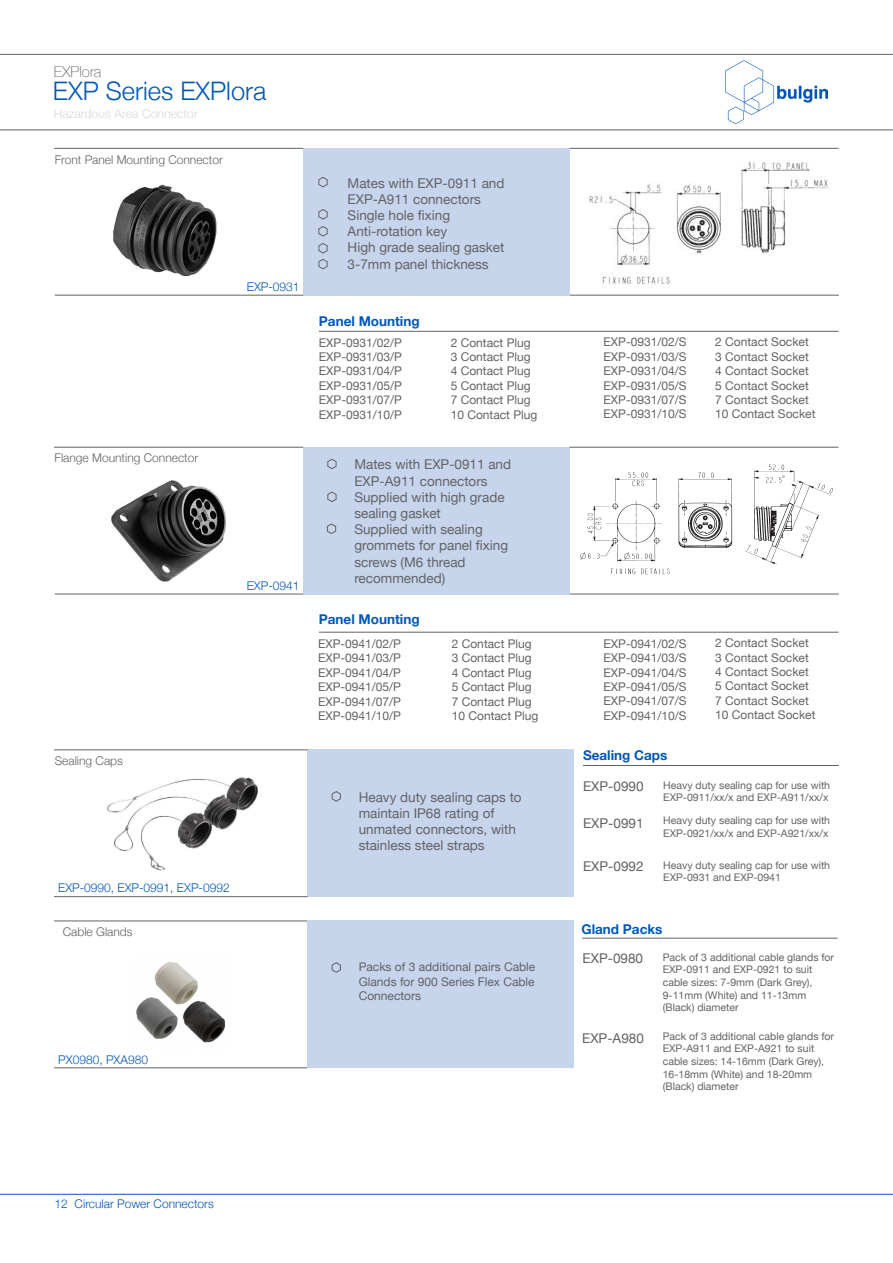
<style>
.page{position:relative;width:893px;height:1263px;background:#fff}
.page>*{position:absolute;margin:0;border:0;box-sizing:border-box;transform-origin:0 0}
.t1{font:300 25.5px "Helvetica Neue";color:#0057b8}
.t2{font:100 15px "Helvetica Neue";color:#636366}
.t3{font:13.5px "Helvetica Neue";color:#636366}
.t4{font:700 13.5px "Helvetica Neue";color:#0057b8}
.t5{font:300 12.3px "Helvetica Neue";color:#d8d9d7}
.t6{font:12px/14.4px "Helvetica Neue";color:#636366;text-align:justify}
.t7{font:300 12px "Helvetica Neue";color:#0057b8}
.t8{font:300 12px "Helvetica Neue";color:#636366}
.t9{font:10.5px/12.6px "Helvetica Neue";color:#636366}
</style>
<div class="page">
<img style="left:726px;top:61px;width:101px;height:63px">
<hr style="left:0;top:54px;width:893px;height:1px;background:#636366">
<hr style="left:0;top:129px;width:893px;height:1px;background:#636366">
<hr style="left:0;top:1194px;width:893px;height:1px;background:#0057b8">
<img style="left:107px;top:777px;width:151px;height:94px">
<img style="left:111px;top:480px;width:115px;height:102px">
<div style="left:303px;top:148px;width:267px;height:148px;background:#c6d4ec"></div>
<img style="left:113px;top:184px;width:104px;height:93px">
<hr style="left:569px;top:148px;width:269px;height:1px;background:#636366">
<hr style="left:55px;top:295px;width:248px;height:1px;background:#636366">
<hr style="left:570px;top:295px;width:269px;height:1px;background:#636366">
<svg style="left:318px;top:177px;width:10px;height:11px"></svg>
<svg style="left:318px;top:209px;width:10px;height:11px"></svg>
<svg style="left:318px;top:226px;width:10px;height:11px"></svg>
<svg style="left:318px;top:243px;width:10px;height:27px"></svg>
<hr style="left:54px;top:148px;width:249px;height:1px;background:#636366">
<div style="left:303px;top:447px;width:267px;height:147px;background:#c6d4ec"></div>
<hr style="left:569px;top:447px;width:269px;height:1px;background:#636366">
<hr style="left:55px;top:594px;width:248px;height:1px;background:#636366">
<hr style="left:570px;top:594px;width:269px;height:1px;background:#636366">
<hr style="left:54px;top:447px;width:249px;height:1px;background:#636366">
<svg style="left:327px;top:458px;width:10px;height:12px"></svg>
<svg style="left:327px;top:491px;width:10px;height:11px"></svg>
<svg style="left:327px;top:523px;width:10px;height:11px"></svg>
<div style="left:307px;top:749px;width:267px;height:148px;background:#c6d4ec"></div>
<hr style="left:54px;top:896px;width:253px;height:1px;background:#636366">
<hr style="left:582px;top:938px;width:256px;height:1px;background:#636366">
<hr style="left:54px;top:749px;width:253px;height:1px;background:#636366">
<svg style="left:331px;top:791px;width:10px;height:11px"></svg>
<hr style="left:583px;top:765px;width:256px;height:1px;background:#636366">
<img style="left:580px;top:464px;width:253px;height:111px">
<img style="left:589px;top:162px;width:239px;height:122px">
<hr style="left:319px;top:331px;width:519px;height:1px;background:#636366">
<hr style="left:319px;top:632px;width:519px;height:1px;background:#636366">
<img style="left:94px;top:921px;width:174px;height:122px">
<hr style="left:54px;top:1067px;width:253px;height:1px;background:#636366">
<hr style="left:54px;top:920px;width:253px;height:1px;background:#636366">
<div style="left:307px;top:921px;width:267px;height:147px;background:#c6d4ec"></div>
<svg style="left:331px;top:962px;width:10px;height:11px"></svg>
<p class="t2" style="left:54px;top:60px;width:49px">EXPlora</p>
<p class="t1" style="left:53px;top:71px;width:215px">EXP Series EXPlora</p>
<p class="t5" style="left:54px;top:104px;width:146px">Hazardous Area Connector</p>
<p class="t8" style="left:55px;top:150px;width:170px">Front Panel Mounting Connector</p>
<p class="t7" style="left:247px;top:277px;width:54px">EXP-0931</p>
<p class="t8" style="left:55px;top:448px;width:145px">Flange Mounting Connector</p>
<p class="t7" style="left:247px;top:576px;width:54px">EXP-0941</p>
<p class="t8" style="left:55px;top:751px;width:70px">Sealing Caps</p>
<p class="t7" style="left:58px;top:878px;width:173px">EXP-0990, EXP-0991, EXP-0992</p>
<p class="t8" style="left:63px;top:922px;width:71px">Cable Glands</p>
<p class="t7" style="left:58px;top:1049px;width:91px">PX0980, PXA980</p>
<p class="t3" style="left:348px;top:173px;width:158px">Mates with EXP-0911 and</p>
<p class="t3" style="left:348px;top:189px;width:135px">EXP-A911 connectors</p>
<p class="t3" style="left:348px;top:205px;width:104px">Single hole fixing</p>
<p class="t3" style="left:348px;top:222px;width:101px">Anti-rotation key</p>
<p class="t3" style="left:348px;top:238px;width:158px">High grade sealing gasket</p>
<p class="t3" style="left:348px;top:254px;width:143px">3-7mm panel thickness</p>
<p class="t4" style="left:319px;top:310px;width:102px">Panel Mounting</p>
<p class="t6" style="left:319px;top:336px;width:84px">EXP-0931/02/P</p>
<p class="t6" style="left:319px;top:350px;width:84px">EXP-0931/03/P</p>
<p class="t6" style="left:319px;top:365px;width:84px">EXP-0931/04/P</p>
<p class="t6" style="left:319px;top:379px;width:84px">EXP-0931/05/P</p>
<p class="t6" style="left:319px;top:393px;width:84px">EXP-0931/07/P</p>
<p class="t6" style="left:319px;top:408px;width:84px">EXP-0931/10/P</p>
<p class="t6" style="left:451px;top:336px;width:82px">2 Contact Plug</p>
<p class="t6" style="left:451px;top:350px;width:82px">3 Contact Plug</p>
<p class="t6" style="left:451px;top:365px;width:82px">4 Contact Plug</p>
<p class="t6" style="left:451px;top:379px;width:82px">5 Contact Plug</p>
<p class="t6" style="left:451px;top:393px;width:82px">7 Contact Plug</p>
<p class="t6" style="left:451px;top:408px;width:88px">10 Contact Plug</p>
<p class="t3" style="left:354px;top:455px;width:158px">Mates with EXP-0911 and</p>
<p class="t3" style="left:354px;top:471px;width:135px">EXP-A911 connectors</p>
<p class="t3" style="left:354px;top:487px;width:152px">Supplied with high grade</p>
<p class="t3" style="left:354px;top:503px;width:88px">sealing gasket</p>
<p class="t3" style="left:354px;top:520px;width:130px">Supplied with sealing</p>
<p class="t3" style="left:354px;top:536px;width:155px">grommets for panel fixing</p>
<p class="t3" style="left:354px;top:552px;width:113px">screws (M6 thread</p>
<p class="t3" style="left:354px;top:568px;width:93px">recommended)</p>
<p class="t4" style="left:319px;top:609px;width:102px">Panel Mounting</p>
<p class="t6" style="left:318px;top:637px;width:84px">EXP-0941/02/P</p>
<p class="t6" style="left:318px;top:652px;width:84px">EXP-0941/03/P</p>
<p class="t6" style="left:318px;top:666px;width:84px">EXP-0941/04/P</p>
<p class="t6" style="left:318px;top:680px;width:84px">EXP-0941/05/P</p>
<p class="t6" style="left:318px;top:695px;width:84px">EXP-0941/07/P</p>
<p class="t6" style="left:318px;top:709px;width:84px">EXP-0941/10/P</p>
<p class="t6" style="left:452px;top:637px;width:82px">2 Contact Plug</p>
<p class="t6" style="left:452px;top:652px;width:82px">3 Contact Plug</p>
<p class="t6" style="left:452px;top:666px;width:82px">4 Contact Plug</p>
<p class="t6" style="left:452px;top:680px;width:82px">5 Contact Plug</p>
<p class="t6" style="left:452px;top:695px;width:82px">7 Contact Plug</p>
<p class="t6" style="left:452px;top:709px;width:88px">10 Contact Plug</p>
<p class="t3" style="left:359px;top:787px;width:165px">Heavy duty sealing caps to</p>
<p class="t3" style="left:359px;top:803px;width:137px">maintain IP68 rating of</p>
<p class="t3" style="left:359px;top:820px;width:159px">unmated connectors, with</p>
<p class="t3" style="left:359px;top:836px;width:128px">stainless steel straps</p>
<p class="t6" style="left:359px;top:961px;width:178px">Packs of 3 additional pairs Cable Glands for 900 Series Flex Cable Connectors</p>
<p class="t7" style="left:55px;top:1194px;width:161px">12 Circular Power Connectors</p>
<p class="t6" style="left:604px;top:335px;width:84px">EXP-0931/02/S</p>
<p class="t6" style="left:604px;top:350px;width:84px">EXP-0931/03/S</p>
<p class="t6" style="left:604px;top:364px;width:84px">EXP-0931/04/S</p>
<p class="t6" style="left:604px;top:379px;width:84px">EXP-0931/05/S</p>
<p class="t6" style="left:604px;top:393px;width:84px">EXP-0931/07/S</p>
<p class="t6" style="left:604px;top:407px;width:84px">EXP-0931/10/S</p>
<p class="t6" style="left:715px;top:335px;width:95px">2 Contact Socket</p>
<p class="t6" style="left:715px;top:350px;width:95px">3 Contact Socket</p>
<p class="t6" style="left:715px;top:364px;width:95px">4 Contact Socket</p>
<p class="t6" style="left:715px;top:379px;width:95px">5 Contact Socket</p>
<p class="t6" style="left:715px;top:393px;width:95px">7 Contact Socket</p>
<p class="t6" style="left:715px;top:407px;width:102px">10 Contact Socket</p>
<p class="t6" style="left:604px;top:637px;width:84px">EXP-0941/02/S</p>
<p class="t6" style="left:604px;top:651px;width:84px">EXP-0941/03/S</p>
<p class="t6" style="left:604px;top:666px;width:84px">EXP-0941/04/S</p>
<p class="t6" style="left:604px;top:680px;width:84px">EXP-0941/05/S</p>
<p class="t6" style="left:604px;top:694px;width:84px">EXP-0941/07/S</p>
<p class="t6" style="left:604px;top:709px;width:84px">EXP-0941/10/S</p>
<p class="t6" style="left:715px;top:636px;width:95px">2 Contact Socket</p>
<p class="t6" style="left:715px;top:651px;width:95px">3 Contact Socket</p>
<p class="t6" style="left:715px;top:665px;width:95px">4 Contact Socket</p>
<p class="t6" style="left:715px;top:680px;width:95px">5 Contact Socket</p>
<p class="t6" style="left:715px;top:694px;width:95px">7 Contact Socket</p>
<p class="t6" style="left:715px;top:708px;width:102px">10 Contact Socket</p>
<p class="t4" style="left:583px;top:745px;width:86px">Sealing Caps</p>
<p class="t3" style="left:583px;top:776px;width:62px">EXP-0990</p>
<p class="t3" style="left:583px;top:814px;width:62px">EXP-0991</p>
<p class="t3" style="left:583px;top:857px;width:62px">EXP-0992</p>
<p class="t9" style="left:663px;top:779px;width:168px">Heavy duty sealing cap for use with<br>EXP-0911/xx/x and EXP-A911/xx/x</p>
<p class="t9" style="left:663px;top:815px;width:168px">Heavy duty sealing cap for use with</p>
<p class="t9" style="left:663px;top:827px;width:167px">EXP-0921/xx/x and EXP-A921/xx/x</p>
<p class="t9" style="left:663px;top:859px;width:168px">Heavy duty sealing cap for use with</p>
<p class="t9" style="left:663px;top:872px;width:119px">EXP-0931 and EXP-0941</p>
<p class="t4" style="left:581px;top:918px;width:82px">Gland Packs</p>
<p class="t3" style="left:582px;top:949px;width:62px">EXP-0980</p>
<p class="t3" style="left:582px;top:1028px;width:63px">EXP-A980</p>
<p class="t9" style="left:663px;top:951px;width:173px">Pack of 3 additional cable glands for</p>
<p class="t9" style="left:663px;top:964px;width:151px">EXP-0911 and EXP-0921 to suit cable sizes: 7-9mm (Dark Grey),<br>9-11mm (White) and 11-13mm (Black) diameter</p>
<p class="t9" style="left:663px;top:1030px;width:173px">Pack of 3 additional cable glands for</p>
<p class="t9" style="left:663px;top:1043px;width:163px">EXP-A911 and EXP-A921 to suit cable sizes: 14-16mm (Dark Grey),<br>16-18mm (White) and 18-20mm (Black) diameter</p>
</div>
